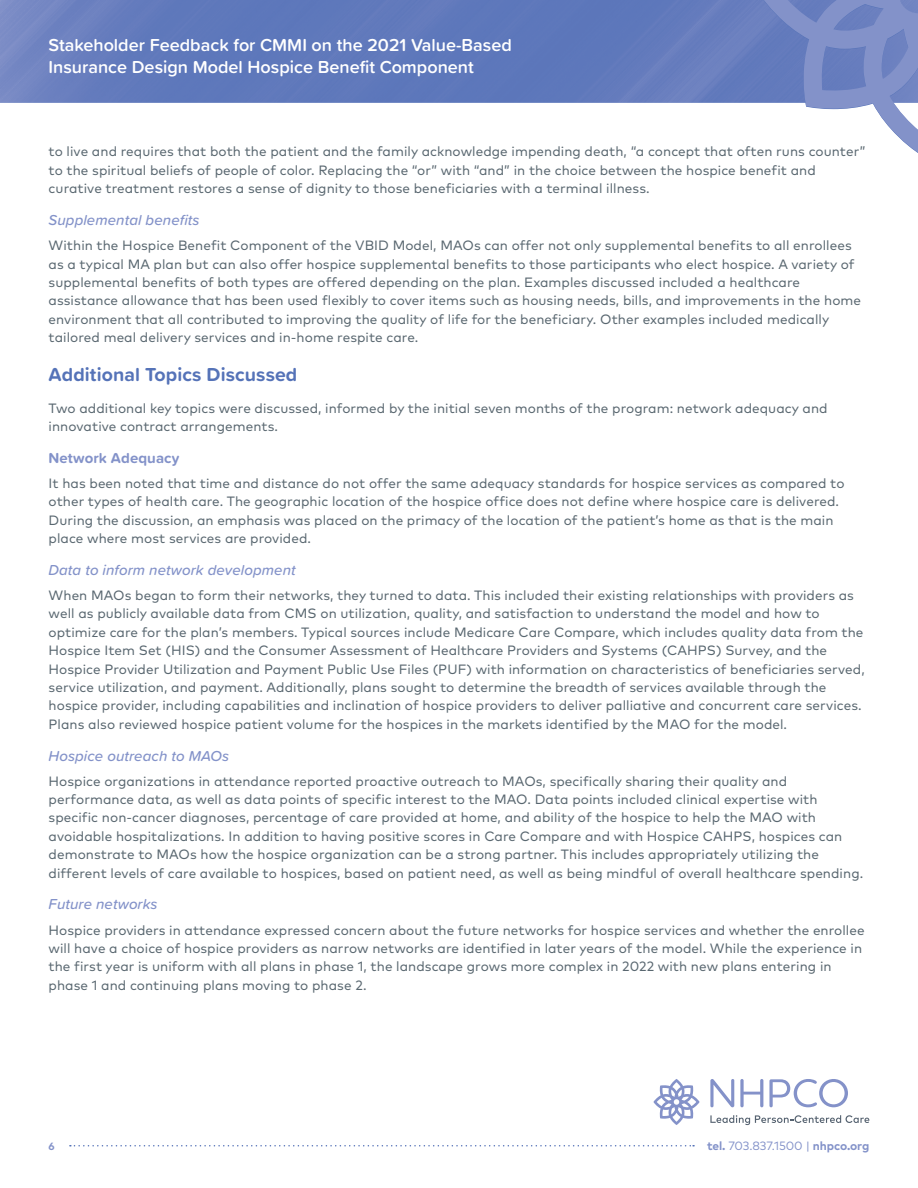
<style>
.page{position:relative;width:918px;height:1188px;background:#fff}
.page>*{position:absolute;margin:0;border:0;box-sizing:border-box;transform-origin:0 0}
.t1{font:700 19.5px "Proxima Soft";letter-spacing:.005em;color:#5573b8}
.t2{font:600 18px/22.5px "Proxima Soft";color:#fff}
.t3{font:italic 500 15px "Proxima Soft";letter-spacing:.005em;color:#8392c9}
.t4{font:700 15px "Proxima Soft";letter-spacing:.005em;color:#8392c9}
.t5{font:13.5px/18.3px "Mark Pro";letter-spacing:.005em;color:#596770}
.t6{font:700 12px "Mark Pro";letter-spacing:-.01em;color:#8392c9}
.t7{font:700 10.5px "Mark Pro";color:#8392c9}
.s1{font-weight:400}
</style>
<div class="page">
<svg style="left:70px;top:1145px;width:624px;height:2px"></svg>
<svg style="left:710px;top:1079px;width:24px;height:28px"></svg>
<svg style="left:740px;top:1079px;width:23px;height:28px"></svg>
<svg style="left:769px;top:1079px;width:79px;height:28px"></svg>
<svg style="left:710px;top:1115px;width:159px;height:10px"></svg>
<svg style="left:653px;top:1079px;width:47px;height:46px"></svg>
<img style="left:0;top:0;width:760px;height:103px">
<svg style="left:760px;top:0;width:158px;height:153px"></svg>
<h2 class="t2" style="left:49px;top:33px;width:465px">Stakeholder Feedback for CMMI on the 2021 Value-Based<br>Insurance Design Model Hospice Benefit Component</h2>
<p class="t5" style="left:49px;top:141px;width:818px">to live and requires that both the patient and the family acknowledge impending death, “a concept that often runs counter” to the spiritual beliefs of people of color. Replacing the “or” with “and” in the choice between the hospice benefit and curative treatment restores a sense of dignity to those beneficiaries with a terminal illness.</p>
<p class="t3" style="left:49px;top:209px;width:152px">Supplemental benefits</p>
<p class="t5" style="left:49px;top:235px;width:814px">Within the Hospice Benefit Component of the VBID Model, MAOs can offer not only supplemental benefits to all enrollees as a typical MA plan but can also offer hospice supplemental benefits to those participants who elect hospice. A variety of supplemental benefits of both types are offered depending on the plan. Examples discussed included a healthcare assistance allowance that has been used flexibly to cover items such as housing needs, bills, and improvements in the home environment that all contributed to improving the quality of life for the beneficiary. Other examples included medically tailored meal delivery services and in-home respite care.</p>
<h1 class="t1" style="left:49px;top:359px;width:250px">Additional Topics Discussed</h1>
<p class="t5" style="left:49px;top:398px;width:781px">Two additional key topics were discussed, informed by the initial seven months of the program: network adequacy and innovative contract arrangements.</p>
<p class="t4" style="left:49px;top:446px;width:132px">Network Adequacy</p>
<p class="t5" style="left:49px;top:473px;width:798px">It has been noted that time and distance do not offer the same adequacy standards for hospice services as compared to other types of health care. The geographic location of the hospice office does not define where hospice care is delivered.<br>During the discussion, an emphasis was placed on the primacy of the location of the patient’s home as that is the main place where most services are provided.</p>
<p class="t3" style="left:49px;top:559px;width:249px">Data to inform network development</p>
<p class="t5" style="left:49px;top:585px;width:818px">When MAOs began to form their networks, they turned to data. This included their existing relationships with providers as well as publicly available data from CMS on utilization, quality, and satisfaction to understand the model and how to optimize care for the plan’s members. Typical sources include Medicare Care Compare, which includes quality data from the Hospice Item Set (HIS) and the Consumer Assessment of Healthcare Providers and Systems (CAHPS) Survey, and the Hospice Provider Utilization and Payment Public Use Files (PUF) with information on characteristics of beneficiaries served, service utilization, and payment. Additionally, plans sought to determine the breadth of services available through the hospice provider, including capabilities and inclination of hospice providers to deliver palliative and concurrent care services.<br>Plans also reviewed hospice patient volume for the hospices in the markets identified by the MAO for the model.</p>
<p class="t3" style="left:49px;top:744px;width:182px">Hospice outreach to MAOs</p>
<p class="t5" style="left:49px;top:771px;width:816px">Hospice organizations in attendance reported proactive outreach to MAOs, specifically sharing their quality and performance data, as well as data points of specific interest to the MAO. Data points included clinical expertise with specific non-cancer diagnoses, percentage of care provided at home, and ability of the hospice to help the MAO with avoidable hospitalizations. In addition to having positive scores in Care Compare and with Hospice CAHPS, hospices can demonstrate to MAOs how the hospice organization can be a strong partner. This includes appropriately utilizing the different levels of care available to hospices, based on patient need, as well as being mindful of overall healthcare spending.</p>
<p class="t3" style="left:49px;top:893px;width:110px">Future networks</p>
<p class="t5" style="left:49px;top:920px;width:818px">Hospice providers in attendance expressed concern about the future networks for hospice services and whether the enrollee will have a choice of hospice providers as narrow networks are identified in later years of the model. While the experience in the first year is uniform with all plans in phase 1, the landscape grows more complex in 2022 with new plans entering in phase 1 and continuing plans moving to phase 2.</p>
<p class="t7" style="left:49px;top:1138px;width:8px">6</p>
<p class="t6" style="left:707px;top:1137px;width:164px">tel. <span class="s1">703.837.1500 |</span> nhpco.org</p>
</div>
